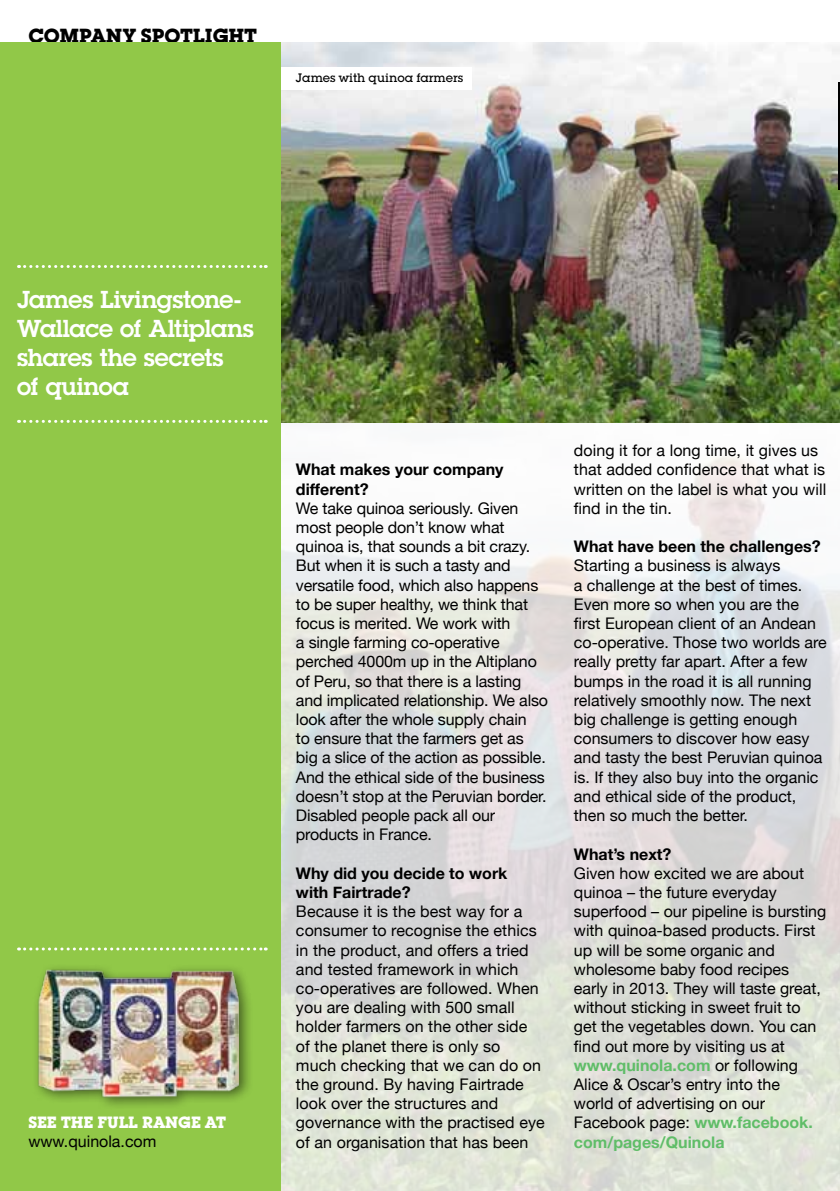
<style>
.page{position:relative;width:840px;height:1191px;background:#fff}
.page>*{position:absolute;margin:0;border:0;box-sizing:border-box;transform-origin:0 0}
.t1{font:600 24px/28.8px "Lubalin Graph Std";letter-spacing:-.01em;color:#fff}
.t2{font:700 20px "Lubalin Graph Std";color:#000}
.t3{font:16px/19.2px "Helvetica Neue";color:#000}
.t4{font:700 16px/19.2px "Helvetica Neue";color:#000}
.t5{font:700 16px "Lubalin Graph Std";color:#fff}
.t6{font:500 12px "Lubalin Graph Std";color:#000}
.s1{font-weight:700;color:#60bd68}
</style>
<div class="page">
<img style="left:281px;top:43px;width:558px;height:380px">
<div style="left:0;top:43px;width:281px;height:1148px;background:#91c848"></div>
<svg style="left:240px;top:947px;width:26px;height:3px"></svg>
<svg style="left:19px;top:420px;width:247px;height:3px"></svg>
<svg style="left:19px;top:265px;width:247px;height:3px"></svg>
<div style="left:32px;top:963px;width:221px;height:147px;background:#000;opacity:.52"></div>
<img style="left:17px;top:947px;width:221px;height:152px">
<div style="left:281px;top:67px;width:190px;height:22px;background:#fff"></div>
<hr style="left:838px;top:82px;width:1px;height:108px;background:#000">
<p class="t2" style="left:28px;top:23px;width:32px">COMPANY</p>
<p class="t2" style="left:141px;top:23px;width:14px">SPOTLIGHT</p>
<p class="t6" style="left:296px;top:70px;width:169px">James with quinoa farmers</p>
<h1 class="t1" style="left:17px;top:285px;width:238px">James Livingstone-<br>Wallace of Altiplans shares the secrets<br>of quinoa</h1>
<p class="t5" style="left:28px;top:1112px;width:45px">SEE THE</p>
<p class="t5" style="left:97px;top:1112px;width:11px">FULL</p>
<p class="t5" style="left:142px;top:1112px;width:13px">RANGE</p>
<p class="t5" style="left:205px;top:1112px;width:12px">AT</p>
<p class="t3" style="left:28px;top:1133px;width:129px">www.quinola.com</p>
<p class="t4" style="left:296px;top:460px;width:209px">What makes your company different?</p>
<p class="t3" style="left:296px;top:499px;width:253px">We take quinoa seriously. Given most people don’t know what quinoa is, that sounds a bit crazy.<br>But when it is such a tasty and versatile food, which also happens to be super healthy, we think that focus is merited. We work with<br>a single farming co-operative perched 4000m up in the Altiplano of Peru, so that there is a lasting and implicated relationship. We also look after the whole supply chain<br>to ensure that the farmers get as big a slice of the action as possible.<br>And the ethical side of the business doesn’t stop at the Peruvian border.<br>Disabled people pack all our products in France.</p>
<p class="t4" style="left:296px;top:864px;width:213px">Why did you decide to work with Fairtrade?</p>
<p class="t3" style="left:296px;top:902px;width:250px">Because it is the best way for a consumer to recognise the ethics in the product, and offers a tried and tested framework in which co-operatives are followed. When you are dealing with 500 small holder farmers on the other side of the planet there is only so<br>much checking that we can do on the ground. By having Fairtrade look over the structures and governance with the practised eye of an organisation that has been</p>
<p class="t3" style="left:573px;top:442px;width:254px">doing it for a long time, it gives us that added confidence that what is written on the label is what you will find in the tin.</p>
<p class="t4" style="left:573px;top:537px;width:248px">What have been the challenges?</p>
<p class="t3" style="left:573px;top:557px;width:254px">Starting a business is always<br>a challenge at the best of times.<br>Even more so when you are the first European client of an Andean co‑operative. Those two worlds are really pretty far apart. After a few bumps in the road it is all running relatively smoothly now. The next big challenge is getting enough consumers to discover how easy and tasty the best Peruvian quinoa is. If they also buy into the organic and ethical side of the product, then so much the better.</p>
<p class="t4" style="left:573px;top:844px;width:99px">What’s next?</p>
<p class="t3" style="left:573px;top:864px;width:254px">Given how excited we are about quinoa – the future everyday superfood – our pipeline is bursting with quinoa-based products. First up will be some organic and wholesome baby food recipes early in 2013. They will taste great, without sticking in sweet fruit to get the vegetables down. You can find out more by visiting us at <span class="s1">www.quinola.com</span> or following<br>Alice &amp; Oscar’s entry into the<br>world of advertising on our<br>Facebook page: <span class="s1">www.facebook. com/pages/Quinola</span></p>
</div>
